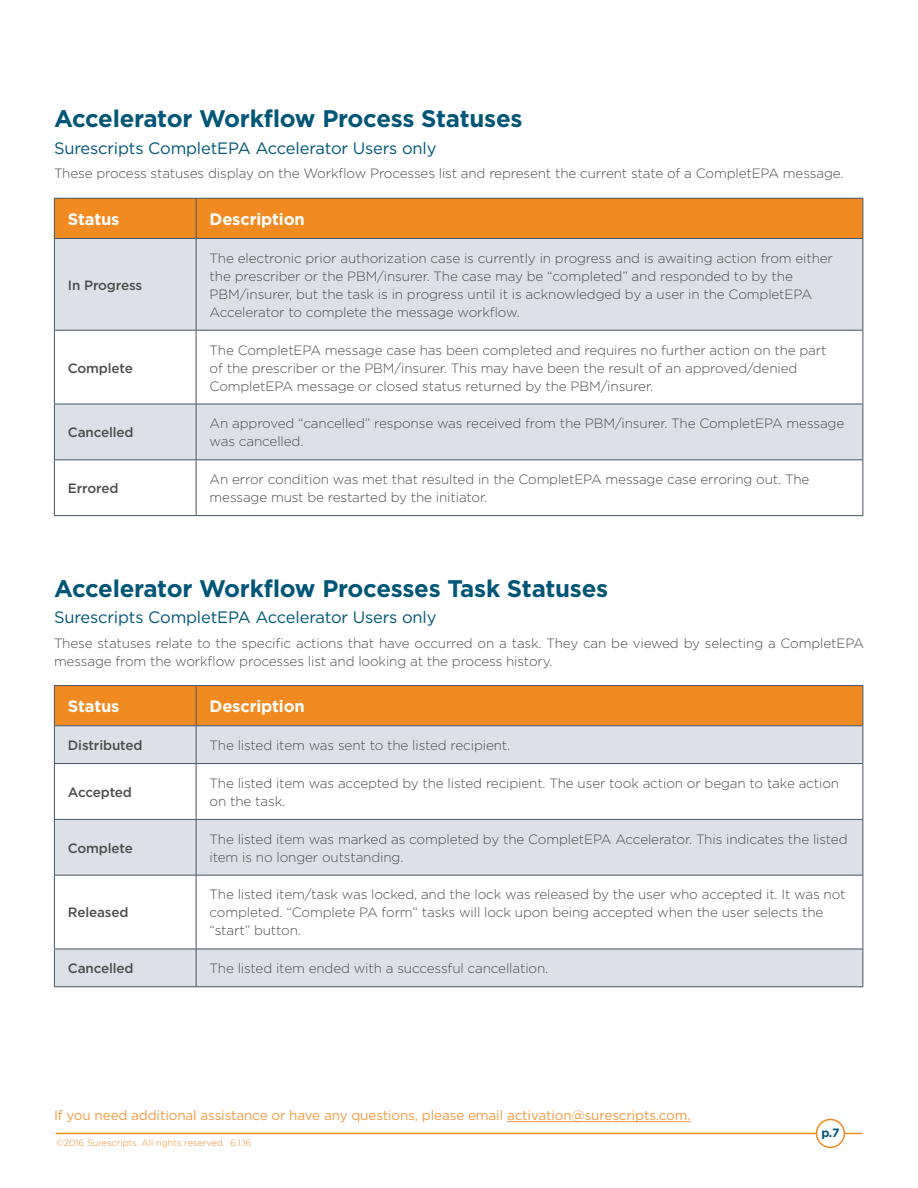
<style>
.page{position:relative;width:918px;height:1188px;background:#fff}
.page>*{position:absolute;margin:0;border:0;box-sizing:border-box;transform-origin:0 0}
.t1{font:700 24px "Gotham";letter-spacing:-.01em;color:#005677}
.t2{font:16.5px "Gotham";letter-spacing:-.01em;color:#005677}
.t3{font:700 16.5px "Gotham";letter-spacing:-.01em;color:#fff}
.t4{font:300 13.5px/18px "Gotham";letter-spacing:-.01em;color:#4d4d4f}
.t5{font:13.5px "Gotham";letter-spacing:-.01em;color:#f3993f}
.t6{font:500 13.5px "Gotham";letter-spacing:-.01em;color:#4d4d4f}
.t7{font:700 12px "Gotham";color:#005677}
.t8{font:300 9px "Gotham";color:#f18a21}
</style>
<div class="page">
<hr style="left:56px;top:1133px;width:806px;height:1px;background:#f18a21">
<div style="left:817px;top:1120px;width:27px;height:27px;background:#fff;border-radius:50%"></div>
<div style="left:816px;top:1119px;width:29px;height:29px;border:1px solid #f18a21;border-radius:50%"></div>
<hr style="left:507px;top:1121px;width:184px;height:1px;background:#f3993f">
<div style="left:55px;top:199px;width:807px;height:39px;background:#f18a21"></div>
<div style="left:55px;top:239px;width:807px;height:91px;background:#dde0e6"></div>
<svg style="left:55px;top:331px;width:807px;height:184px"></svg>
<hr style="left:54px;top:198px;width:142px;height:1px;background:#445464">
<hr style="left:54px;top:199px;width:1px;height:39px;background:#445464">
<hr style="left:196px;top:198px;width:667px;height:1px;background:#445464">
<hr style="left:196px;top:199px;width:1px;height:39px;background:#445464">
<hr style="left:862px;top:199px;width:1px;height:39px;background:#445464">
<hr style="left:54px;top:238px;width:142px;height:1px;background:#445464">
<hr style="left:54px;top:239px;width:1px;height:91px;background:#445464">
<hr style="left:196px;top:238px;width:667px;height:1px;background:#445464">
<hr style="left:196px;top:239px;width:1px;height:91px;background:#445464">
<hr style="left:862px;top:239px;width:1px;height:91px;background:#445464">
<hr style="left:54px;top:330px;width:142px;height:1px;background:#445464">
<hr style="left:54px;top:331px;width:1px;height:73px;background:#445464">
<hr style="left:196px;top:330px;width:667px;height:1px;background:#445464">
<hr style="left:196px;top:331px;width:1px;height:73px;background:#445464">
<hr style="left:862px;top:331px;width:1px;height:73px;background:#445464">
<hr style="left:54px;top:404px;width:142px;height:1px;background:#445464">
<hr style="left:54px;top:404px;width:1px;height:55px;background:#445464">
<hr style="left:196px;top:404px;width:667px;height:1px;background:#445464">
<hr style="left:196px;top:404px;width:1px;height:55px;background:#445464">
<hr style="left:862px;top:404px;width:1px;height:55px;background:#445464">
<hr style="left:54px;top:459px;width:142px;height:1px;background:#445464">
<hr style="left:54px;top:460px;width:1px;height:55px;background:#445464">
<hr style="left:196px;top:459px;width:667px;height:1px;background:#445464">
<hr style="left:196px;top:460px;width:1px;height:55px;background:#445464">
<hr style="left:862px;top:460px;width:1px;height:55px;background:#445464">
<hr style="left:54px;top:515px;width:142px;height:1px;background:#445464">
<hr style="left:196px;top:515px;width:667px;height:1px;background:#445464">
<div style="left:55px;top:686px;width:807px;height:39px;background:#f18a21"></div>
<div style="left:55px;top:726px;width:807px;height:260px;background:#dde0e6"></div>
<svg style="left:55px;top:764px;width:807px;height:185px"></svg>
<hr style="left:54px;top:685px;width:142px;height:1px;background:#445464">
<hr style="left:54px;top:686px;width:1px;height:39px;background:#445464">
<hr style="left:196px;top:685px;width:667px;height:1px;background:#445464">
<hr style="left:196px;top:686px;width:1px;height:39px;background:#445464">
<hr style="left:862px;top:686px;width:1px;height:39px;background:#445464">
<hr style="left:54px;top:725px;width:142px;height:1px;background:#445464">
<hr style="left:54px;top:726px;width:1px;height:37px;background:#445464">
<hr style="left:196px;top:725px;width:667px;height:1px;background:#445464">
<hr style="left:196px;top:726px;width:1px;height:37px;background:#445464">
<hr style="left:862px;top:726px;width:1px;height:37px;background:#445464">
<hr style="left:54px;top:763px;width:142px;height:1px;background:#445464">
<hr style="left:54px;top:764px;width:1px;height:55px;background:#445464">
<hr style="left:196px;top:763px;width:667px;height:1px;background:#445464">
<hr style="left:196px;top:764px;width:1px;height:55px;background:#445464">
<hr style="left:862px;top:764px;width:1px;height:55px;background:#445464">
<hr style="left:54px;top:819px;width:142px;height:1px;background:#445464">
<hr style="left:54px;top:820px;width:1px;height:55px;background:#445464">
<hr style="left:196px;top:819px;width:667px;height:1px;background:#445464">
<hr style="left:196px;top:820px;width:1px;height:55px;background:#445464">
<hr style="left:862px;top:820px;width:1px;height:55px;background:#445464">
<hr style="left:54px;top:875px;width:142px;height:1px;background:#445464">
<hr style="left:54px;top:876px;width:1px;height:73px;background:#445464">
<hr style="left:196px;top:875px;width:667px;height:1px;background:#445464">
<hr style="left:196px;top:876px;width:1px;height:73px;background:#445464">
<hr style="left:862px;top:876px;width:1px;height:73px;background:#445464">
<hr style="left:54px;top:949px;width:142px;height:1px;background:#445464">
<hr style="left:54px;top:949px;width:1px;height:37px;background:#445464">
<hr style="left:196px;top:949px;width:667px;height:1px;background:#445464">
<hr style="left:196px;top:949px;width:1px;height:37px;background:#445464">
<hr style="left:862px;top:949px;width:1px;height:37px;background:#445464">
<hr style="left:54px;top:986px;width:142px;height:1px;background:#445464">
<hr style="left:196px;top:986px;width:667px;height:1px;background:#445464">
<h1 class="t1" style="left:54px;top:103px;width:470px">Accelerator Workflow Process Statuses</h1>
<p class="t2" style="left:54px;top:137px;width:384px">Surescripts CompletEPA Accelerator Users only</p>
<p class="t4" style="left:54px;top:164px;width:791px">These process statuses display on the Workflow Processes list and represent the current state of a CompletEPA message.</p>
<p class="t3" style="left:68px;top:208px;width:53px">Status</p>
<p class="t3" style="left:210px;top:208px;width:97px">Description</p>
<p class="t6" style="left:68px;top:276px;width:76px">In Progress</p>
<p class="t6" style="left:68px;top:359px;width:67px">Complete</p>
<p class="t4" style="left:210px;top:249px;width:625px">The electronic prior authorization case is currently in progress and is awaiting action from either the prescriber or the PBM/insurer. The case may be “completed” and responded to by the PBM/insurer, but the task is in progress until it is acknowledged by a user in the CompletEPA Accelerator to complete the message workflow.</p>
<p class="t4" style="left:210px;top:340px;width:618px">The CompletEPA message case has been completed and requires no further action on the part of the prescriber or the PBM/insurer. This may have been the result of an approved/denied<br>CompletEPA message or closed status returned by the PBM/insurer.</p>
<p class="t6" style="left:68px;top:424px;width:67px">Cancelled</p>
<p class="t4" style="left:210px;top:414px;width:636px">An approved “cancelled” response was received from the PBM/insurer. The CompletEPA message was cancelled.</p>
<p class="t6" style="left:68px;top:479px;width:52px">Errored</p>
<p class="t4" style="left:210px;top:470px;width:601px">An error condition was met that resulted in the CompletEPA message case erroring out. The message must be restarted by the initiator.</p>
<h1 class="t1" style="left:54px;top:572px;width:556px">Accelerator Workflow Processes Task Statuses</h1>
<p class="t2" style="left:54px;top:607px;width:384px">Surescripts CompletEPA Accelerator Users only</p>
<p class="t4" style="left:54px;top:634px;width:812px">These statuses relate to the specific actions that have occurred on a task. They can be viewed by selecting a CompletEPA message from the workflow processes list and looking at the process history.</p>
<p class="t3" style="left:68px;top:696px;width:53px">Status</p>
<p class="t3" style="left:210px;top:696px;width:97px">Description</p>
<p class="t6" style="left:68px;top:736px;width:76px">Distributed</p>
<p class="t4" style="left:210px;top:736px;width:302px">The listed item was sent to the listed recipient.</p>
<p class="t6" style="left:68px;top:783px;width:66px">Accepted</p>
<p class="t4" style="left:210px;top:774px;width:631px">The listed item was accepted by the listed recipient. The user took action or began to take action on the task.</p>
<p class="t6" style="left:68px;top:839px;width:67px">Complete</p>
<p class="t4" style="left:210px;top:830px;width:640px">The listed item was marked as completed by the CompletEPA Accelerator. This indicates the listed item is no longer outstanding.</p>
<p class="t6" style="left:68px;top:904px;width:62px">Released</p>
<p class="t4" style="left:210px;top:885px;width:637px">The listed item/task was locked, and the lock was released by the user who accepted it. It was not completed. “Complete PA form” tasks will lock upon being accepted when the user selects the “start” button.</p>
<p class="t6" style="left:68px;top:960px;width:67px">Cancelled</p>
<p class="t4" style="left:210px;top:959px;width:340px">The listed item ended with a successful cancellation.</p>
<p class="t5" style="left:54px;top:1107px;width:638px">If you need additional assistance or have any questions, please email activation@surescripts.com.</p>
<p class="t8" style="left:56px;top:1137px;width:197px">©2016 Surescripts. All rights reserved. 6.1.16</p>
<p class="t7" style="left:821px;top:1124px;width:20px">p.7</p>
</div>
